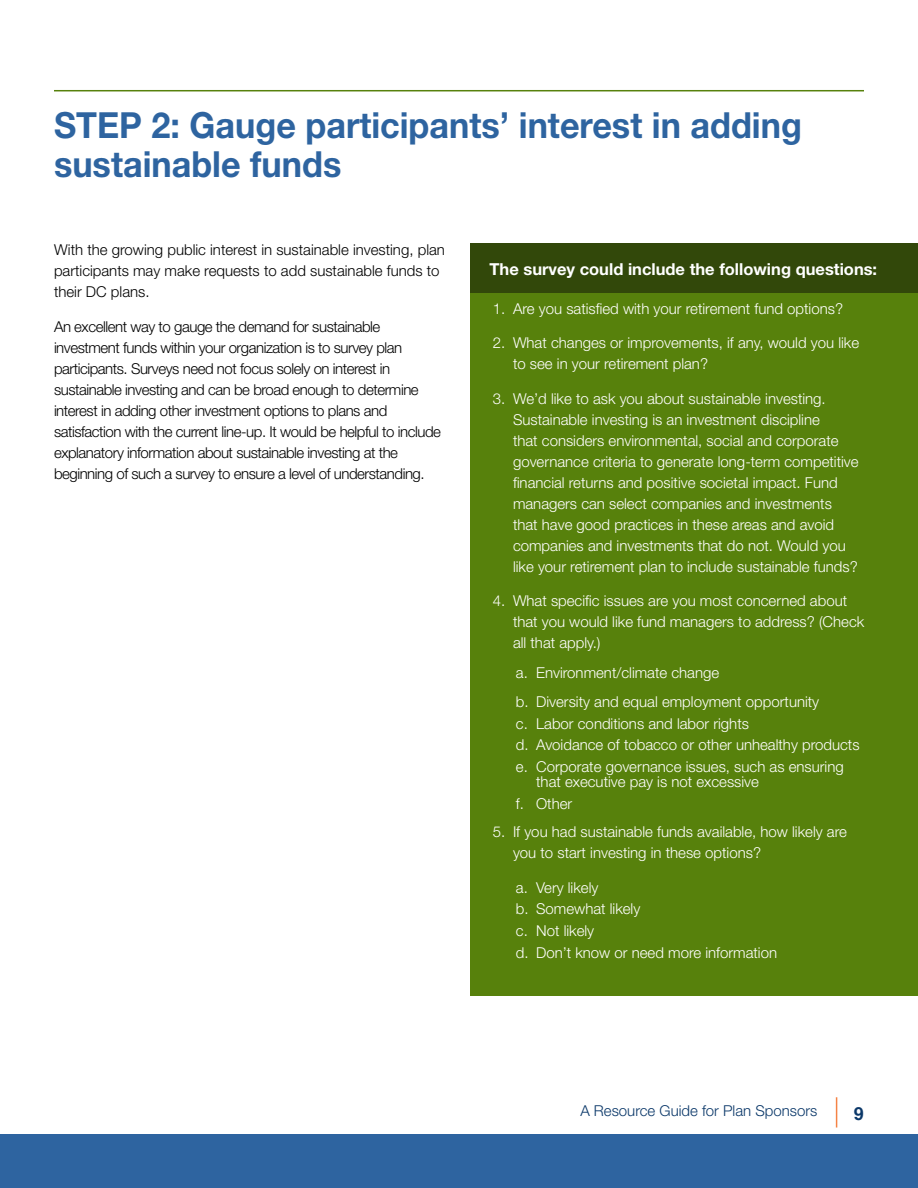
<style>
.page{position:relative;width:918px;height:1188px;background:#fff}
.page>*{position:absolute;margin:0;border:0;box-sizing:border-box;transform-origin:0 0}
.t1{font:700 36px/39px "Helvetica Neue";color:#2e64a0;scale:.95 1}
.t2{font:700 18px "Helvetica";color:#0b3869}
.t3{font:700 16.5px "Helvetica Neue";color:#fff}
.t4{font:300 15px/21px "Helvetica Neue LT Std";color:#fff}
.t5{font:300 15px/21px "Helvetica Neue LT Std";letter-spacing:-.03em;color:#000}
.t6{font:300 15px/21px "Helvetica Neue LT Std";color:#000}
.t7{font:300 15px "Helvetica Neue LT Std";color:#0b3869}
</style>
<div class="page">
<hr style="left:836px;top:1097px;width:1px;height:31px;background:#f58345">
<div style="left:0;top:1134px;width:918px;height:54px;background:#2e64a0"></div>
<div style="left:471px;top:243px;width:447px;height:753px;background:#57810c"></div>
<div style="left:471px;top:243px;width:447px;height:50px;background:#32480a"></div>
<hr style="left:54px;top:90px;width:810px;height:1px;background:#57810c">
<h1 class="t1" style="left:54px;top:107px;width:789px">STEP 2: Gauge participants’ interest in adding sustainable funds</h1>
<p class="t6" style="left:54px;top:239px;width:392px">With the growing public interest in sustainable investing, plan participants may make requests to add sustainable funds to their DC plans.</p>
<p class="t5" style="left:54px;top:316px;width:388px">An excellent way to gauge the demand for sustainable investment funds within your organization is to survey plan participants. Surveys need not focus solely on interest in sustainable investing and can be broad enough to determine interest in adding other investment options to plans and satisfaction with the current line-up. It would be helpful to include explanatory information about sustainable investing at the beginning of such a survey to ensure a level of understanding.</p>
<p class="t3" style="left:490px;top:256px;width:389px">The survey could include the following questions:</p>
<p class="t4" style="left:493px;top:298px;width:352px">1. Are you satisfied with your retirement fund options?</p>
<p class="t4" style="left:513px;top:332px;width:348px;text-indent:-20px">2. What changes or improvements, if any, would you like to see in your retirement plan?</p>
<p class="t4" style="left:513px;top:388px;width:347px;text-indent:-20px">3. We’d like to ask you about sustainable investing.<br>Sustainable investing is an investment discipline<br>that considers environmental, social and corporate governance criteria to generate long-term competitive financial returns and positive societal impact. Fund managers can select companies and investments that have good practices in these areas and avoid companies and investments that do not. Would you like your retirement plan to include sustainable funds?</p>
<p class="t4" style="left:513px;top:590px;width:353px;text-indent:-20px">4. What specific issues are you most concerned about that you would like fund managers to address? (Check all that apply.)</p>
<p class="t4" style="left:516px;top:659px;width:305px;line-height:28.5px">a. Environment/climate change<br>b. Diversity and equal employment opportunity</p>
<p class="t4" style="left:516px;top:712px;width:345px;line-height:21.8px">c. Labor conditions and labor rights<br>d. Avoidance of tobacco or other unhealthy products e. Corporate governance issues, such as ensuring</p>
<p class="t4" style="left:516px;top:771px;width:245px;line-height:21.8px;text-indent:20px">that executive pay is not excessive f. Other</p>
<p class="t4" style="left:513px;top:821px;width:335px;text-indent:-20px">5. If you had sustainable funds available, how likely are you to start investing in these options?</p>
<p class="t4" style="left:516px;top:876px;width:263px;line-height:21.8px">a. Very likely<br>b. Somewhat likely<br>c. Not likely<br>d. Don’t know or need more information</p>
<p class="t7" style="left:580px;top:1102px;width:239px">A Resource Guide for Plan Sponsors</p>
<p class="t2" style="left:854px;top:1099px;width:12px">9</p>
</div>
